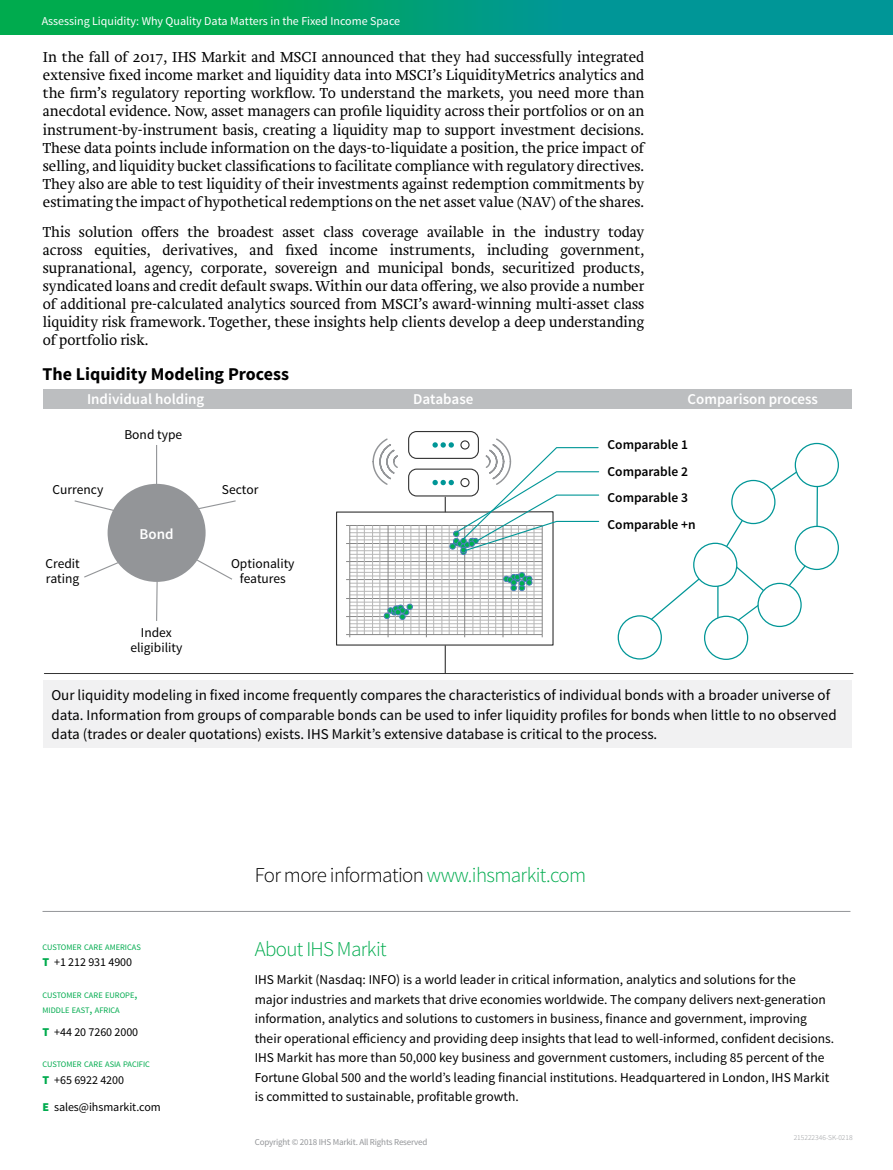
<style>
.page{position:relative;width:893px;height:1170px;background:#fff}
.page>*{position:absolute;margin:0;border:0;box-sizing:border-box;transform-origin:0 0}
.t1{font:300 21px "Source Sans Pro";letter-spacing:-.03em;color:#000}
.t2{font:300 21px "Source Sans Pro";letter-spacing:-.03em;color:#00ab4e}
.t3{font:700 18px "Source Sans Pro";color:#000}
.t4{font:300 15px/18px "Brioni Std";color:#000;text-align:justify}
.t5{font:15px/19.5px "Source Sans Pro";color:#000}
.t6{font:600 15px "Source Sans Pro";color:#fff}
.t7{font:13.5px/19.5px "Source Sans Pro";color:#000}
.t8{font:600 13.5px/26.4px "Source Sans Pro";color:#000}
.t9{font:12px "Source Sans Pro";color:#fff}
.t10{font:12px "Source Sans Pro";letter-spacing:-.005em;color:#000}
.t11{font:9px "Source Sans Pro";letter-spacing:-.02em;color:#939598}
.t12{font:8.4px/15px "Source Sans Pro";color:#00ab4e}
.t13{font:300 7.5px "Source Sans Pro";color:#939598}
.s1{font-weight:900;color:#00ab4e}
.s2{font-size:12px}
.s3{color:#00ab4e}
</style>
<div class="page">
<svg style="left:0;top:0;width:893px;height:34px;background:#009f75"></svg>
<hr style="left:43px;top:911px;width:807px;height:1px;background:#939598">
<div style="left:108px;top:484px;width:98px;height:98px;background:#939598;border-radius:50%"></div>
<div style="left:43px;top:389px;width:423px;height:19px;background:#bcbec0"></div>
<div style="left:409px;top:389px;width:274px;height:19px;background:#bcbec0"></div>
<div style="left:683px;top:389px;width:168px;height:19px;background:#bcbec0"></div>
<hr style="left:156px;top:445px;width:1px;height:41px;background:#939598">
<svg style="left:155px;top:581px;width:3px;height:40px"></svg>
<svg style="left:196px;top:500px;width:40px;height:10px"></svg>
<svg style="left:196px;top:558px;width:36px;height:22px"></svg>
<svg style="left:74px;top:500px;width:43px;height:12px"></svg>
<svg style="left:84px;top:558px;width:42px;height:20px"></svg>
<svg style="left:336px;top:431px;width:143px;height:215px"></svg>
<hr style="left:44px;top:673px;width:809px;height:1px;background:#333">
<svg style="left:627px;top:463px;width:192px;height:177px"></svg>
<div style="left:795px;top:443px;width:43px;height:43px;background:#fff;border-radius:50%"></div>
<div style="left:795px;top:443px;width:44px;height:44px;border:1px solid #009697;border-radius:50%"></div>
<div style="left:732px;top:480px;width:43px;height:43px;background:#fff;border-radius:50%"></div>
<div style="left:731px;top:480px;width:44px;height:44px;border:1px solid #009697;border-radius:50%"></div>
<div style="left:694px;top:543px;width:43px;height:43px;background:#fff;border-radius:50%"></div>
<div style="left:693px;top:542px;width:44px;height:45px;border:1px solid #009697;border-radius:50%"></div>
<div style="left:758px;top:583px;width:43px;height:43px;background:#fff;border-radius:50%"></div>
<div style="left:757px;top:582px;width:45px;height:45px;border:1px solid #009697;border-radius:50%"></div>
<div style="left:705px;top:616px;width:43px;height:43px;background:#fff;border-radius:50%"></div>
<div style="left:704px;top:615px;width:44px;height:45px;border:1px solid #009697;border-radius:50%"></div>
<div style="left:618px;top:616px;width:43px;height:43px;background:#fff;border-radius:50%"></div>
<div style="left:618px;top:615px;width:44px;height:44px;border:1px solid #009697;border-radius:50%"></div>
<div style="left:795px;top:526px;width:43px;height:43px;background:#fff;border-radius:50%"></div>
<div style="left:795px;top:525px;width:44px;height:45px;border:1px solid #009697;border-radius:50%"></div>
<svg style="left:346px;top:437px;width:254px;height:236px"></svg>
<div style="left:43px;top:680px;width:808px;height:67px;background:#f1f1f2"></div>
<p class="t9" style="left:42px;top:13px;width:360px">Assessing Liquidity: Why Quality Data Matters in the Fixed Income Space</p>
<p class="t4" style="left:43px;top:49px;width:603px">In the fall of 2017, IHS Markit and MSCI announced that they had successfully integrated extensive fixed income market and liquidity data into MSCI’s LiquidityMetrics analytics and the firm’s regulatory reporting workflow. To understand the markets, you need more than anecdotal evidence. Now, asset managers can profile liquidity across their portfolios or on an instrument-by-instrument basis, creating a liquidity map to support investment decisions.<br>These data points include information on the days-to-liquidate a position, the price impact of selling, and liquidity bucket classifications to facilitate compliance with regulatory directives.<br>They also are able to test liquidity of their investments against redemption commitments by estimating the impact of hypothetical redemptions on the net asset value (NAV) of the shares.</p>
<p class="t4" style="left:43px;top:224px;width:603px">This solution offers the broadest asset class coverage available in the industry today across equities, derivatives, and fixed income instruments, including government, supranational, agency, corporate, sovereign and municipal bonds, securitized products, syndicated loans and credit default swaps. Within our data offering, we also provide a number of additional pre-calculated analytics sourced from MSCI’s award-winning multi-asset class liquidity risk framework. Together, these insights help clients develop a deep understanding of portfolio risk.</p>
<p class="t3" style="left:43px;top:362px;width:248px">The Liquidity Modeling Process</p>
<p class="t6" style="left:87px;top:390px;width:119px">Individual holding</p>
<p class="t7" style="left:124px;top:425px;width:59px">Bond type</p>
<p class="t7" style="left:53px;top:480px;width:52px">Currency</p>
<p class="t7" style="left:222px;top:480px;width:38px">Sector</p>
<p class="t6" style="left:140px;top:524px;width:36px">Bond</p>
<p class="t7" style="left:46px;top:556px;width:36px;line-height:15px">Credit rating</p>
<p class="t7" style="left:231px;top:556px;width:65px;line-height:15px;text-align:center">Optionality features</p>
<p class="t7" style="left:130px;top:625px;width:54px;line-height:15px;text-align:center">Index eligibility</p>
<p class="t6" style="left:413px;top:390px;width:62px">Database</p>
<p class="t6" style="left:687px;top:390px;width:132px">Comparison process</p>
<p class="t8" style="left:607px;top:432px;width:90px">Comparable 1<br>Comparable 2<br>Comparable 3<br>Comparable +n</p>
<p class="t5" style="left:51px;top:685px;width:787px">Our liquidity modeling in fixed income frequently compares the characteristics of individual bonds with a broader universe of data. Information from groups of comparable bonds can be used to infer liquidity profiles for bonds when little to no observed data (trades or dealer quotations) exists. IHS Markit’s extensive database is critical to the process.</p>
<p class="t12" style="left:43px;top:939px;width:100px">CUSTOMER CARE AMERICAS</p>
<p class="t10" style="left:43px;top:954px;width:91px"><span class="s1">T</span> +1 212 931 4900</p>
<p class="t12" style="left:43px;top:987px;width:96px">CUSTOMER CARE EUROPE<span class="s2">,<br></span>MIDDLE EAST<span class="s2">,</span> AFRICA</p>
<p class="t10" style="left:43px;top:1024px;width:97px"><span class="s1">T</span> +44 20 7260 2000</p>
<p class="t12" style="left:43px;top:1057px;width:109px">CUSTOMER CARE ASIA PACIFIC</p>
<p class="t10" style="left:43px;top:1072px;width:83px"><span class="s1">T</span> +65 6922 4200</p>
<p class="t10" style="left:43px;top:1099px;width:120px"><span class="s1">E</span> sales@ihsmarkit.com</p>
<h1 class="t1" style="left:255px;top:862px;width:333px">For more information <span class="s3">www.ihsmarkit.com</span></h1>
<h1 class="t2" style="left:255px;top:936px;width:134px">About IHS Markit</h1>
<p class="t7" style="left:255px;top:970px;width:581px">IHS Markit (Nasdaq: INFO) is a world leader in critical information, analytics and solutions for the<br>major industries and markets that drive economies worldwide. The company delivers next-generation information, analytics and solutions to customers in business, finance and government, improving their operational efficiency and providing deep insights that lead to well-informed, confident decisions.<br>IHS Markit has more than 50,000 key business and government customers, including 85 percent of the Fortune Global 500 and the world’s leading financial institutions. Headquartered in London, IHS Markit is committed to sustainable, profitable growth.</p>
<p class="t11" style="left:255px;top:1136px;width:174px">Copyright © 2018 IHS Markit. All Rights Reserved</p>
<p class="t13" style="left:794px;top:1132px;width:61px">215222346-SK-0218</p>
</div>
